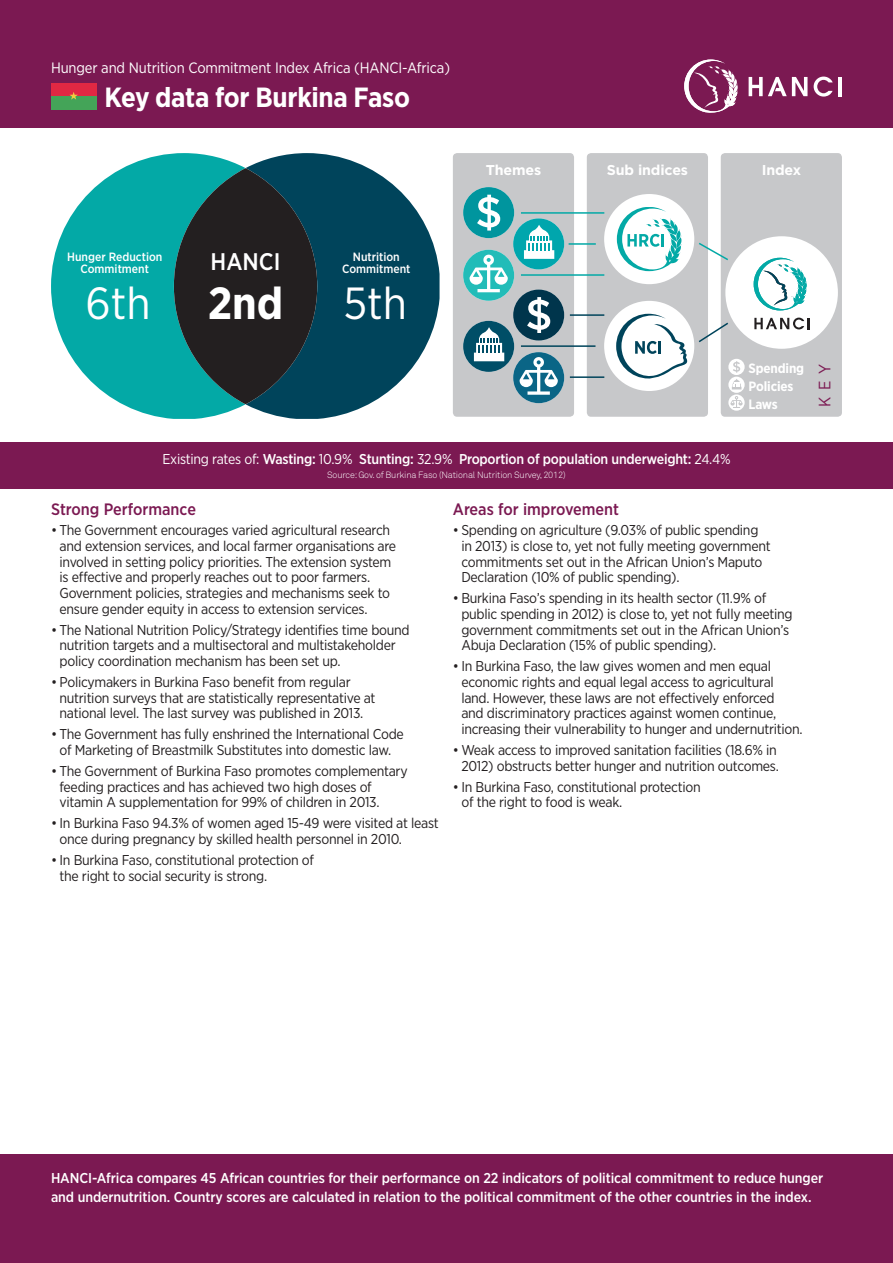
<style>
.page{position:relative;width:893px;height:1263px;background:#fff}
.page>*{position:absolute;margin:0;border:0;box-sizing:border-box;transform-origin:0 0}
.t1{font:45px "Gotham Narrow";color:#fff}
.t2{font:700 45px "Gotham Narrow";color:#fff}
.t3{font:700 27.75px "Gotham Narrow";letter-spacing:-.01em;color:#fff}
.t4{font:500 24px "Gotham Narrow";color:#fff}
.Heading{font:500 16.5px "Gotham Narrow";color:#7b1952}
.t5{font:16.5px "Gotham Narrow";color:#7b1952}
.t6{font:15px "Gotham Narrow";letter-spacing:-.01em;color:#fff}
.t7{font:14.25px/15.8px "Gotham Narrow";letter-spacing:-.02em;color:#231f20}
.t8{font:500 14.25px/18.8px "Gotham Narrow";letter-spacing:-.005em;color:#fff}
.t9{font:700 14.25px "Gotham";letter-spacing:-.01em;color:#fff}
.t10{font:700 13.5px "Gotham Narrow";letter-spacing:-.01em;color:#fff}
.t11{font:500 12px/12px "Gotham Narrow";color:#fff;text-align:center}
.t12{font:300 9px "Akkurat";letter-spacing:-.02em;color:#fff}
.s1{font-weight:400}
</style>
<div class="page">
<div style="left:721px;top:153px;width:121px;height:264px;background:#c7c8ca;border-radius:4px"></div>
<div style="left:587px;top:153px;width:121px;height:264px;background:#c7c8ca;border-radius:4px"></div>
<div style="left:453px;top:153px;width:121px;height:264px;background:#c7c8ca;border-radius:4px"></div>
<div style="left:725px;top:236px;width:113px;height:113px;background:#fff;border-radius:50%"></div>
<svg style="left:754px;top:318px;width:56px;height:11px"></svg>
<svg style="left:754px;top:258px;width:53px;height:52px"></svg>
<svg style="left:463px;top:187px;width:101px;height:216px"></svg>
<svg style="left:698px;top:321px;width:30px;height:23px"></svg>
<svg style="left:699px;top:241px;width:29px;height:21px"></svg>
<div style="left:604px;top:301px;width:90px;height:90px;background:#fff;border-radius:50%"></div>
<svg style="left:616px;top:314px;width:71px;height:65px"></svg>
<div style="left:604px;top:194px;width:90px;height:90px;background:#fff;border-radius:50%"></div>
<svg style="left:617px;top:207px;width:65px;height:64px"></svg>
<hr style="left:569px;top:243px;width:27px;height:2px;background:#03a9a6">
<hr style="left:570px;top:376px;width:34px;height:2px;background:#00445b">
<hr style="left:570px;top:314px;width:34px;height:2px;background:#00445b">
<hr style="left:521px;top:345px;width:74px;height:2px;background:#00445b">
<hr style="left:521px;top:274px;width:83px;height:2px;background:#03a9a6">
<hr style="left:521px;top:212px;width:83px;height:2px;background:#03a9a6">
<svg style="left:728px;top:359px;width:17px;height:52px"></svg>
<div style="left:0;top:1154px;width:893px;height:109px;background:#7b1952"></div>
<div style="left:0;top:442px;width:893px;height:47px;background:#7b1952"></div>
<div style="left:0;top:0;width:893px;height:128px;background:#7b1952"></div>
<svg style="left:51px;top:153px;width:195px;height:266px;fill:#03a9a6"></svg>
<svg style="left:246px;top:153px;width:194px;height:266px;fill:#00445b"></svg>
<svg style="left:174px;top:168px;width:143px;height:236px"></svg>
<svg style="left:814px;top:77px;width:19px;height:20px"></svg>
<hr style="left:838px;top:77px;width:4px;height:19px;background:#fff">
<svg style="left:749px;top:77px;width:58px;height:19px"></svg>
<svg style="left:684px;top:60px;width:54px;height:53px"></svg>
<div style="left:51px;top:83px;width:45px;height:26px;background:#e12843"></div>
<div style="left:51px;top:96px;width:45px;height:13px;background:#44a458"></div>
<svg style="left:69px;top:92px;width:9px;height:8px"></svg>
<p class="t6" style="left:51px;top:58px;width:400px">Hunger and Nutrition Commitment Index Africa (HANCI-Africa)</p>
<p class="t3" style="left:104px;top:79px;width:307px">Key data for Burkina Faso</p>
<p class="t9" style="left:486px;top:162px;width:57px">Themes</p>
<p class="t9" style="left:607px;top:162px;width:83px">Sub indices</p>
<p class="t9" style="left:762px;top:162px;width:41px">Index</p>
<p class="t11" style="left:67px;top:250px;width:97px">Hunger Reduction<br>Commitment</p>
<p class="t4" style="left:211px;top:246px;width:71px">HANCI</p>
<p class="t11" style="left:342px;top:250px;width:70px">Nutrition<br>Commitment</p>
<p class="t1" style="left:85px;top:275px;width:67px">6th</p>
<p class="t2" style="left:208px;top:274px;width:77px">2nd</p>
<p class="t1" style="left:343px;top:275px;width:65px">5th</p>
<p class="t10" style="left:748px;top:359px;width:57px">Spending</p>
<p class="t10" style="left:748px;top:377px;width:47px">Policies</p>
<p class="t10" style="left:748px;top:395px;width:31px">Laws</p>
<p class="t5" style="left:814px;top:406px;width:44px;rotate:-90deg">KEY</p>
<p class="t8" style="left:162px;top:450px;width:570px"><span class="s1">Existing rates of:</span> Wasting: <span class="s1">10.9%</span> Stunting: <span class="s1">32.9%</span> Proportion of population underweight: <span class="s1">24.4%</span></p>
<p class="t12" style="left:327px;top:469px;width:240px">Source: Gov. of Burkina Faso (National Nutrition Survey, 2012)</p>
<p class="Heading" style="left:51px;top:499px;width:146px">Strong Performance</p>
<p class="t7" style="left:60px;top:522px;width:338px;text-indent:-9px">• The Government encourages varied agricultural research and extension services, and local farmer organisations are involved in setting policy priorities. The extension system is effective and properly reaches out to poor farmers.<br>Government policies, strategies and mechanisms seek to ensure gender equity in access to extension services.</p>
<p class="t7" style="left:60px;top:621px;width:352px;text-indent:-9px">• The National Nutrition Policy/Strategy identifies time bound nutrition targets and a multisectoral and multistakeholder policy coordination mechanism has been set up.</p>
<p class="t7" style="left:60px;top:674px;width:317px;text-indent:-9px">• Policymakers in Burkina Faso benefit from regular nutrition surveys that are statistically representative at national level. The last survey was published in 2013.</p>
<p class="t7" style="left:51px;top:726px;width:354px;text-align:center">• The Government has fully enshrined the International Code of Marketing of Breastmilk Substitutes into domestic law.</p>
<p class="t7" style="left:60px;top:763px;width:350px;text-indent:-9px">• The Government of Burkina Faso promotes complementary feeding practices and has achieved two high doses of vitamin A supplementation for 99% of children in 2013.</p>
<p class="t7" style="left:60px;top:815px;width:381px;text-indent:-9px">• In Burkina Faso 94.3% of women aged 15-49 were visited at least once during pregnancy by skilled health personnel in 2010.</p>
<p class="t7" style="left:60px;top:852px;width:256px;text-indent:-9px">• In Burkina Faso, constitutional protection of the right to social security is strong.</p>
<p class="Heading" style="left:453px;top:499px;width:168px">Areas for improvement</p>
<p class="t7" style="left:461px;top:522px;width:311px;text-indent:-9px">• Spending on agriculture (9.03% of public spending in 2013) is close to, yet not fully meeting government commitments set out in the African Union’s Maputo Declaration (10% of public spending).</p>
<p class="t7" style="left:461px;top:590px;width:333px;text-indent:-9px">• Burkina Faso’s spending in its health sector (11.9% of public spending in 2012) is close to, yet not fully meeting government commitments set out in the African Union’s Abuja Declaration (15% of public spending).</p>
<p class="t7" style="left:461px;top:658px;width:343px;text-indent:-9px">• In Burkina Faso, the law gives women and men equal economic rights and equal legal access to agricultural land. However, these laws are not effectively enforced<br>and discriminatory practices against women continue, increasing their vulnerability to hunger and undernutrition.</p>
<p class="t7" style="left:453px;top:742px;width:328px;text-align:center">• Weak access to improved sanitation facilities (18.6% in<br>2012) obstructs better hunger and nutrition outcomes.</p>
<p class="t7" style="left:461px;top:778px;width:241px;text-indent:-9px">• In Burkina Faso, constitutional protection of the right to food is weak.</p>
<p class="t8" style="left:51px;top:1168px;width:774px">HANCI-Africa compares 45 African countries for their performance on 22 indicators of political commitment to reduce hunger and undernutrition. Country scores are calculated in relation to the political commitment of the other countries in the index.</p>
</div>
